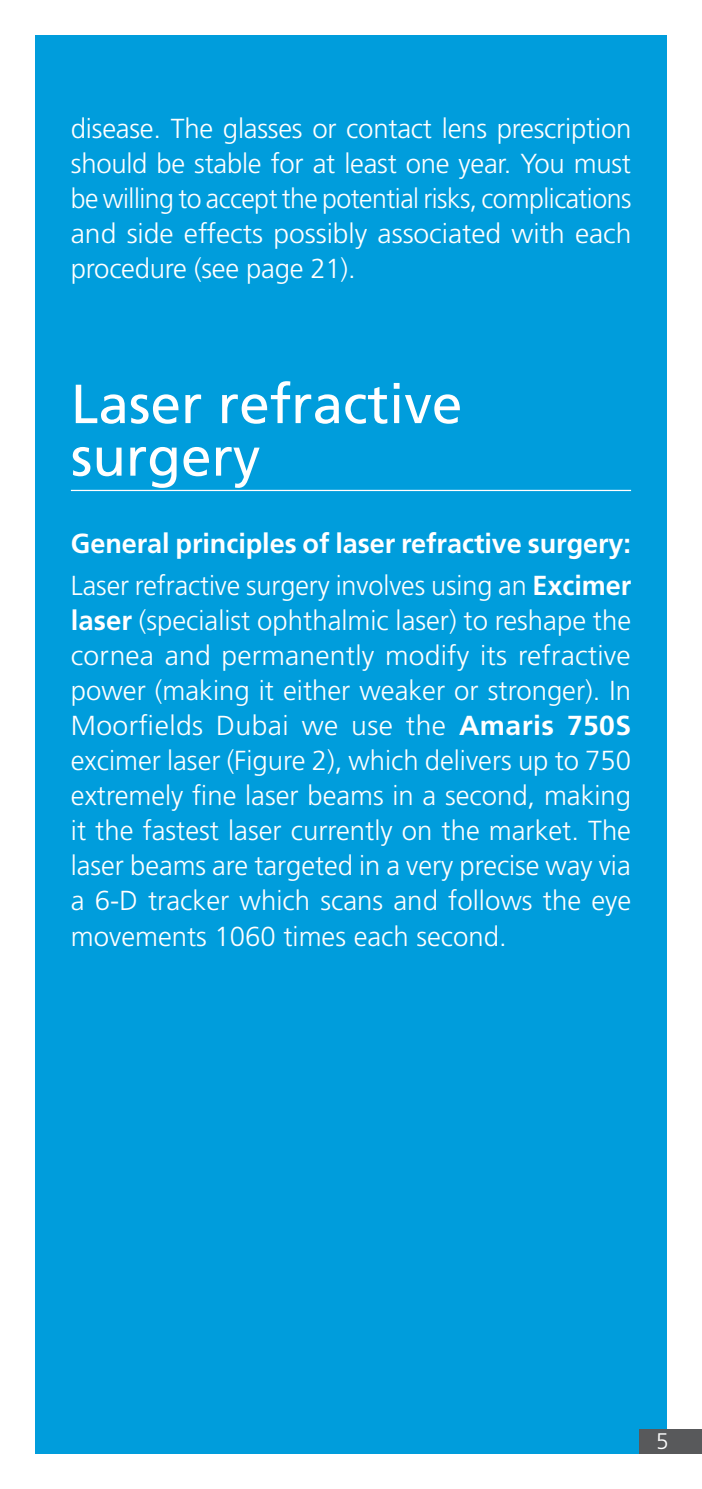
<style>
.page{position:relative;width:702px;height:1489px;background:#fff}
.page>*{position:absolute;margin:0;border:0;box-sizing:border-box;transform-origin:0 0}
.t1{font:55px/52.5px "Frutiger LT Std";color:#fff}
.t2{font:300 27.5px/35px "Frutiger LT Std";color:#fff;text-align:justify}
.t3{font:700 27.5px/42px "Frutiger LT Std";letter-spacing:-.005em;color:#fff}
.t4{font:300 22.5px "Frutiger LT Std";color:#fff}
.s1{font-weight:300}
.s2{font-weight:700}
</style>
<div class="page">
<div style="left:35px;top:35px;width:631px;height:1418px;background:#009ddc"></div>
<hr style="left:71px;top:490px;width:560px;height:1px;background:#fff">
<div style="left:639px;top:1429px;width:63px;height:24px;background:#58595b"></div>
<p class="t2" style="left:71px;top:112px;width:562px">disease. The glasses or contact lens prescription should be stable for at least one year. You must be willing to accept the potential risks, complications and side effects possibly associated with each procedure (see page 21 .(</p>
<h1 class="t1" style="left:71px;top:378px;width:393px">Laser refractive surgery</h1>
<p class="t3" style="left:71px;top:522px;width:562px">General principles of laser refractive surgery:<br><span class="s1">Laser refractive surgery involves using an</span> Excimer</p>
<p class="t2" style="left:71px;top:603px;width:561px"><span class="s2">laser</span> (specialist ophthalmic laser) to reshape the cornea and permanently modify its refractive power (making it either weaker or stronger I n.)</p>
<p class="t3" style="left:567px;top:705px;width:66px">750S</p>
<p class="t2" style="left:71px;top:708px;width:562px;text-align:left">Moorfields<br>excimer laser (Figure ,)2 which delivers up to 750 extremely fine laser beams in a second, making it the fastest laser currently on the market. The laser beams are targeted in a very precise way via a 6-D tracker which scans and follows the eye movements 1060 times each second.</p>
<p class="t2" style="left:216px;top:708px;width:74px">Dubai</p>
<p class="t2" style="left:406px;top:708px;width:42px">the</p>
<p class="t3" style="left:459px;top:705px;width:96px">Amaris</p>
<p class="t2" style="left:301px;top:708px;width:38px">we</p>
<p class="t2" style="left:351px;top:708px;width:43px">use</p>
<p class="t4" style="left:656px;top:1428px;width:14px">5</p>
</div>
